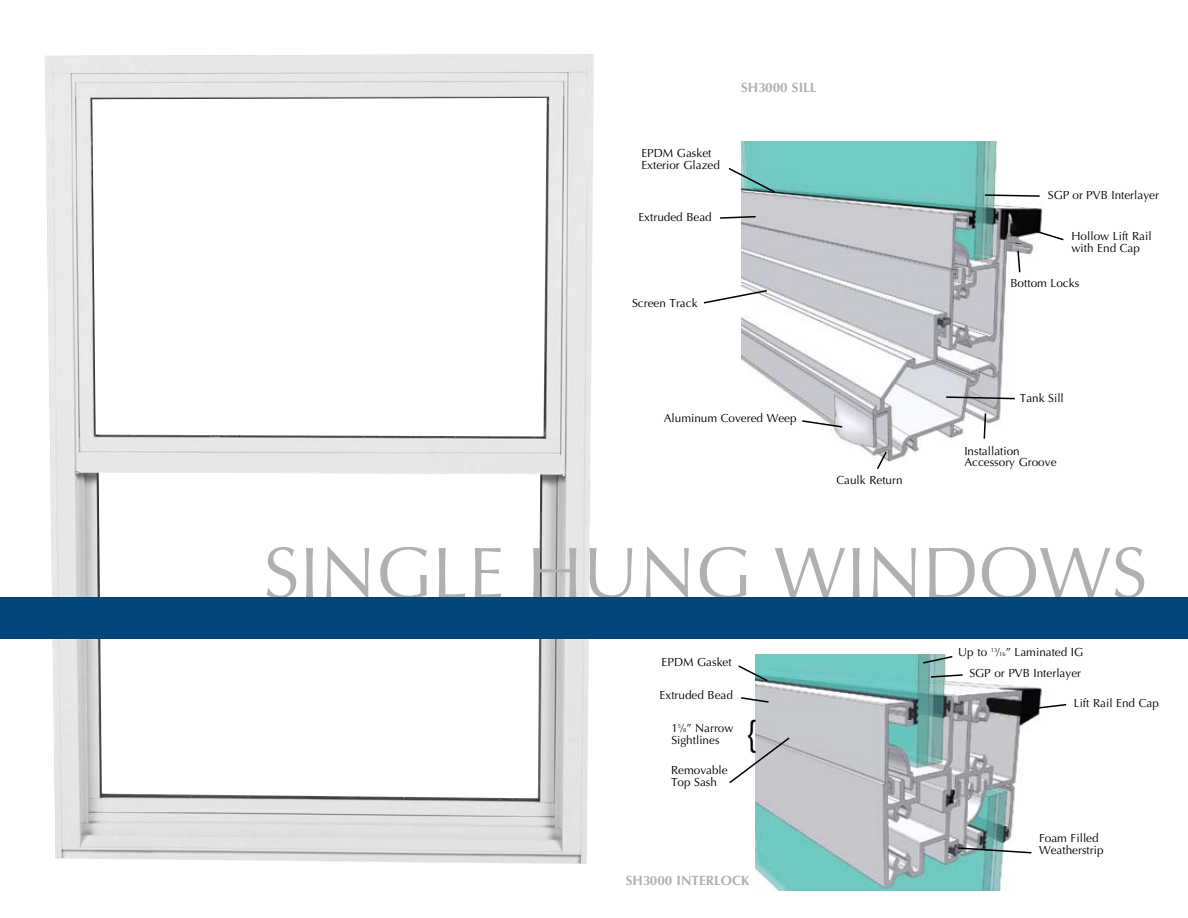
<style>
.page{position:relative;width:1188px;height:918px;background:#fff}
.page>*{position:absolute;margin:0;border:0;box-sizing:border-box;transform-origin:0 0}
.t1{font:72.3px "Optima";color:#aeb0b2}
.t2{font:300 36px "Helvetica Neue";color:#000}
.t3{font:700 13.5px "Optima";color:#aeb0b2}
.t4{font:11.7px/11.7px "Optima";color:#000}
.s1{font-size:5.85px}
</style>
<div class="page">
<img style="left:45px;top:54px;width:549px;height:810px">
<img style="left:741px;top:142px;width:302px;height:320px">
<svg style="left:801px;top:419px;width:43px;height:10px"></svg>
<svg style="left:703px;top:289px;width:66px;height:16px"></svg>
<svg style="left:875px;top:450px;width:13px;height:19px"></svg>
<svg style="left:983px;top:412px;width:4px;height:28px"></svg>
<svg style="left:945px;top:396px;width:71px;height:4px"></svg>
<svg style="left:1016px;top:249px;width:5px;height:25px"></svg>
<svg style="left:720px;top:215px;width:37px;height:5px"></svg>
<svg style="left:728px;top:166px;width:49px;height:28px"></svg>
<svg style="left:1030px;top:228px;width:34px;height:14px"></svg>
<svg style="left:983px;top:194px;width:58px;height:4px"></svg>
<img style="left:755px;top:655px;width:287px;height:236px">
<svg style="left:729px;top:736px;width:62px;height:49px"></svg>
<svg style="left:741px;top:696px;width:29px;height:8px"></svg>
<svg style="left:738px;top:664px;width:31px;height:19px"></svg>
<svg style="left:921px;top:655px;width:33px;height:10px"></svg>
<svg style="left:929px;top:673px;width:35px;height:6px"></svg>
<svg style="left:1034px;top:703px;width:33px;height:7px"></svg>
<svg style="left:957px;top:846px;width:76px;height:8px"></svg>
<div style="left:0;top:597px;width:1188px;height:42px;background:#00457c"></div>
<p class="t4" style="left:641px;top:148px;width:80px;text-indent:36px">G asket<br>Exterior G lazed</p>
<p class="t4" style="left:641px;top:148px;width:9px">EPDM</p>
<p class="t4" style="left:638px;top:211px;width:75px">Extruded B ead</p>
<p class="t3" style="left:741px;top:80px;width:64px">SH3000 SILL</p>
<p class="t4" style="left:632px;top:297px;width:67px">Screen Track</p>
<p class="t4" style="left:664px;top:412px;width:134px">Aluminum Covered Weep</p>
<p class="t4" style="left:836px;top:475px;width:68px">Caulk Return</p>
<p class="t4" style="left:1048px;top:190px;width:113px">SGP or PVB I nterlayer</p>
<p class="t4" style="left:1072px;top:230px;width:82px">Hollow Lift Rail with End Cap</p>
<p class="t4" style="left:1010px;top:277px;width:70px">B ottom Locks</p>
<p class="t4" style="left:1020px;top:392px;width:45px">Tank Sill</p>
<p class="t4" style="left:964px;top:445px;width:94px">I nstallation<br>Accessory G roove</p>
<h1 class="t1" style="left:263px;top:531px;width:78px">SING</h1>
<h1 class="t1" style="left:432px;top:531px;width:205px">LE HUNG</h1>
<h1 class="t1" style="left:774px;top:531px;width:120px">WINDO</h1>
<h1 class="t1" style="left:1039px;top:531px;width:110px">WS</h1>
<p class="t4" style="left:662px;top:656px;width:9px">EPDM</p>
<p class="t4" style="left:697px;top:656px;width:36px">G asket</p>
<p class="t4" style="left:969px;top:641px;width:113px;line-height:21px;text-indent:-11px">U p to <sup>13</sup>⁄<span class="s1">16</span>” Laminated IG<br>SGP or PVB I nterlayer</p>
<p class="t4" style="left:660px;top:690px;width:75px">Extruded B ead</p>
<p class="t4" style="left:671px;top:722px;width:64px">1<sup>5</sup>⁄<span class="s1">8</span>” N arrow<br>Sightlines</p>
<h2 class="t2" style="left:745px;top:711px;width:13px">{</h2>
<p class="t4" style="left:671px;top:765px;width:58px">Removable<br>Top Sash</p>
<p class="t3" style="left:626px;top:873px;width:60px">SH3000 INTERLOC</p>
<p class="t3" style="left:741px;top:873px;width:10px">K</p>
<p class="t4" style="left:1074px;top:698px;width:87px">Lift Rail End Cap</p>
<p class="t4" style="left:1039px;top:833px;width:66px">Foam Filled<br>Weatherstrip</p>
</div>
